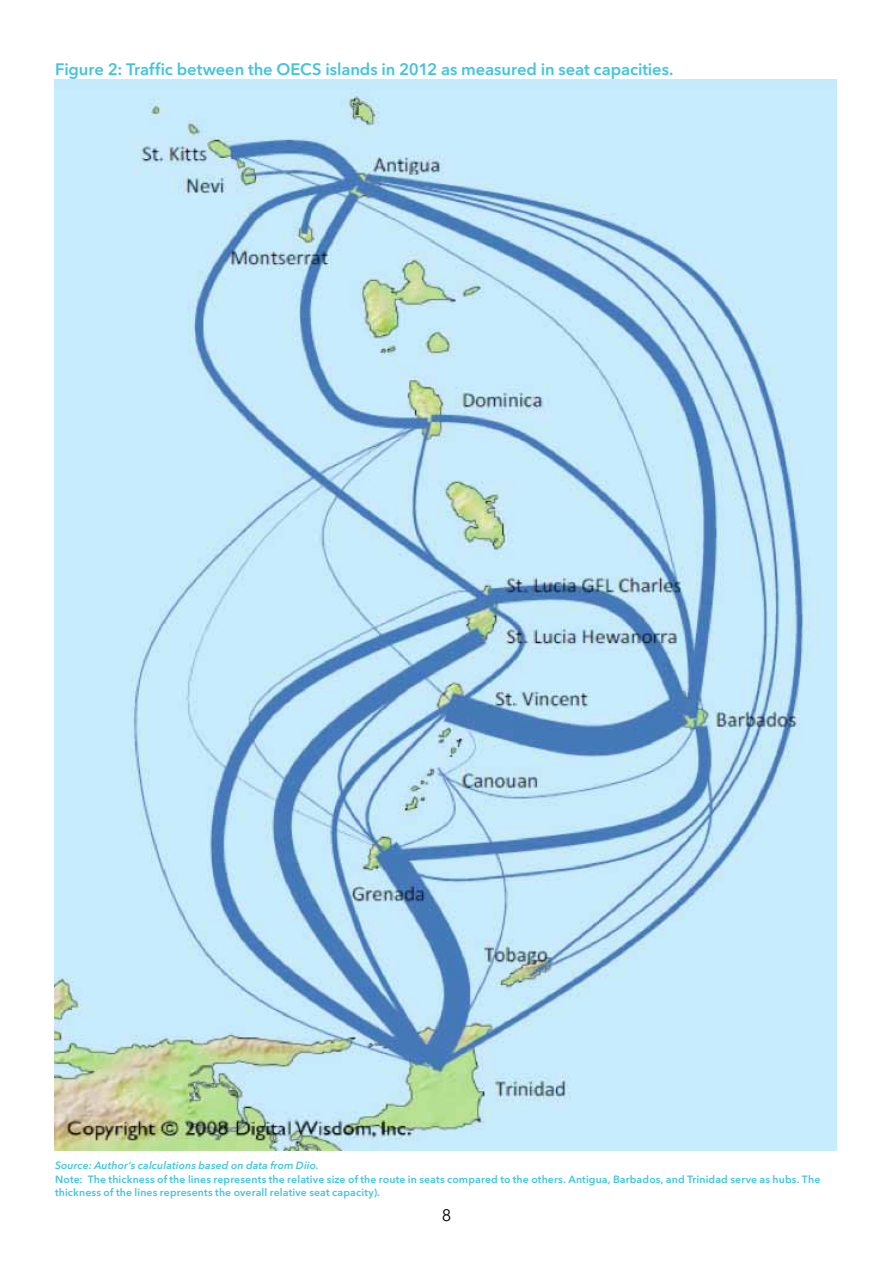
<style>
.page{position:relative;width:893px;height:1263px;background:#fff}
.page>*{position:absolute;margin:0;border:0;box-sizing:border-box;transform-origin:0 0}
.t1{font:600 16.5px "Avenir Next LT Pro";letter-spacing:-.005em;color:#42c4dd}
.t2{font:16.5px "Avenir Next LT Pro";color:#000}
.t3{font:600 10.5px/13.5px "Avenir Next LT Pro";letter-spacing:.015em;color:#42c4dd}
.t4{font:italic 600 10.5px "Avenir Next LT Pro";letter-spacing:.01em;color:#42c4dd}
</style>
<div class="page">
<img style="left:54px;top:79px;width:782px;height:1071px">
<h1 class="t1" style="left:55px;top:59px;width:620px">Figure 2: Traffic between the OECS islands in 2012 as measured in seat capacities.</h1>
<p class="t4" style="left:55px;top:1159px;width:265px">Source: Author’s calculations based on data from Diio.</p>
<p class="t3" style="left:55px;top:1172px;width:767px">Note: The thickness of the lines represents the relative size of the route in seats compared to the others. Antigua, Barbados, and Trinidad serve as hubs. The thickness of the lines represents the overall relative seat capacity).</p>
<h1 class="t2" style="left:442px;top:1206px;width:11px">8</h1>
</div>
